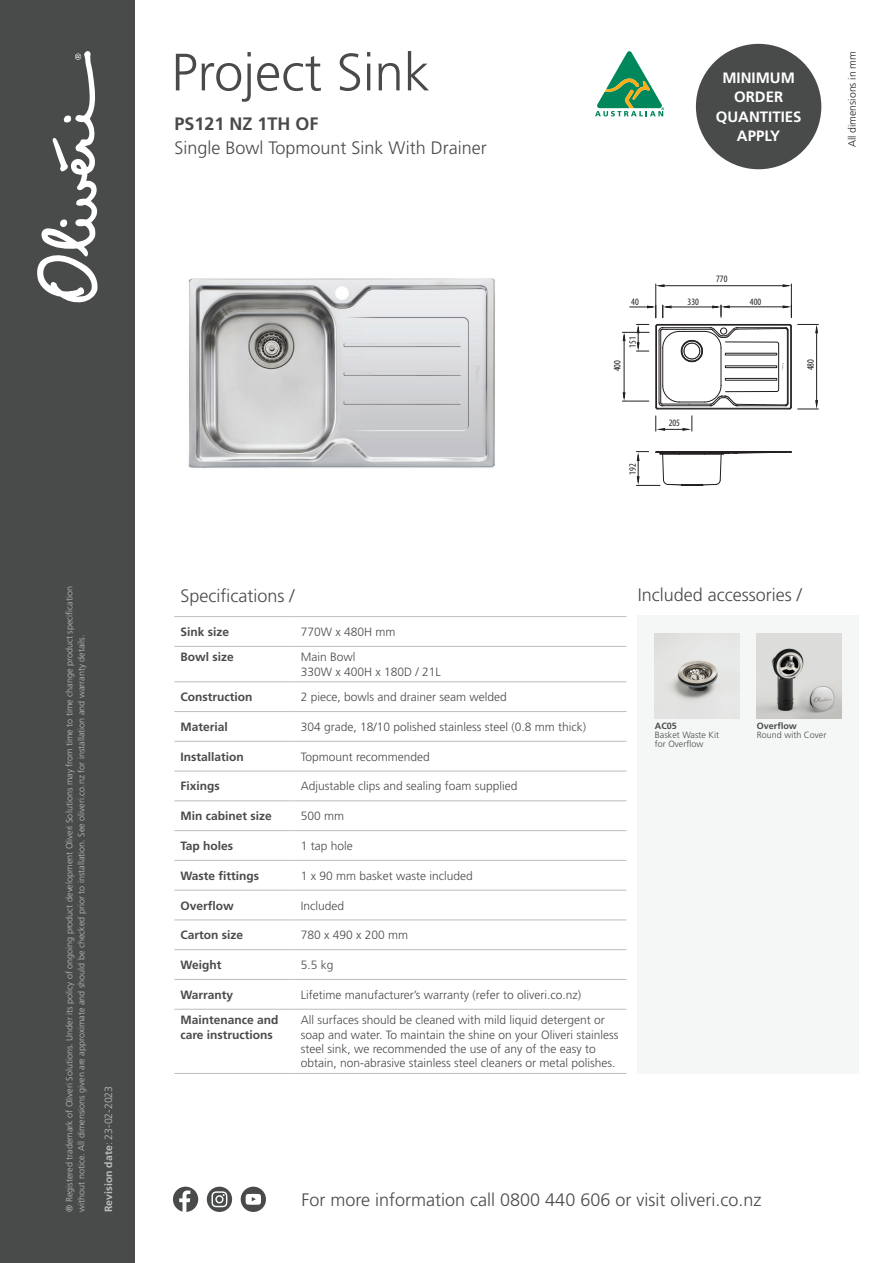
<style>
.page{position:relative;width:893px;height:1263px;background:#fff}
.page>*{position:absolute;margin:0;border:0;box-sizing:border-box;transform-origin:0 0}
.t1{font:300 52.5px "Frutiger LT Std";color:#494a4a}
.t2{font:300 18px "Frutiger LT Std";color:#494a4a}
.t3{font:700 18px "Frutiger LT Std";color:#494a4a}
.t4{font:700 15px/19.5px "Frutiger LT Std";color:#fff;text-align:center}
.t5{font:300 12px/14.4px "Frutiger LT Std";color:#494a4a}
.t6{font:700 12px/14.4px "Frutiger LT Std";color:#494a4a}
.t7{font:700 10.5px "Frutiger LT Std";color:#bcbdc0}
.t8{font:300 10.5px "Frutiger LT Std";color:#231f20}
.t9{font:condensed 9.75px "Myriad Pro";color:#231f20}
.t10{font:300 9px/12px "Frutiger LT Std";color:#bcbdc0}
.t11{font:300 9px/9px "Frutiger LT Std";color:#494a4a}
.t12{font:700 9px "Frutiger LT Std";color:#494a4a}
.s1{font-weight:300}
</style>
<div class="page">
<div style="left:0;top:0;width:135px;height:1263px;background:#494a4a"></div>
<svg style="left:37px;top:51px;width:61px;height:252px"></svg>
<div style="left:207px;top:1187px;width:25px;height:25px;background:#494a4a;border-radius:50%"></div>
<svg style="left:211px;top:1191px;width:16px;height:16px"></svg>
<div style="left:173px;top:1187px;width:25px;height:25px;background:#494a4a;border-radius:50%"></div>
<svg style="left:179px;top:1190px;width:11px;height:22px"></svg>
<div style="left:241px;top:1187px;width:25px;height:25px;background:#494a4a;border-radius:50%"></div>
<svg style="left:246px;top:1194px;width:15px;height:11px"></svg>
<div style="left:696px;top:44px;width:125px;height:125px;background:#494a4a;border-radius:50%"></div>
<svg style="left:595px;top:51px;width:69px;height:66px"></svg>
<div style="left:638px;top:616px;width:221px;height:458px;background:#f5f7f7"></div>
<img style="left:188px;top:278px;width:307px;height:190px">
<hr style="left:174px;top:616px;width:121px;height:1px;background:#bcbdc0">
<hr style="left:295px;top:616px;width:331px;height:1px;background:#bcbdc0">
<hr style="left:174px;top:646px;width:121px;height:1px;background:#bcbdc0">
<hr style="left:295px;top:646px;width:331px;height:1px;background:#bcbdc0">
<hr style="left:174px;top:681px;width:121px;height:1px;background:#bcbdc0">
<hr style="left:295px;top:681px;width:331px;height:1px;background:#bcbdc0">
<hr style="left:174px;top:711px;width:121px;height:1px;background:#bcbdc0">
<hr style="left:295px;top:711px;width:331px;height:1px;background:#bcbdc0">
<hr style="left:174px;top:741px;width:121px;height:1px;background:#bcbdc0">
<hr style="left:295px;top:741px;width:331px;height:1px;background:#bcbdc0">
<hr style="left:174px;top:771px;width:121px;height:1px;background:#bcbdc0">
<hr style="left:295px;top:771px;width:331px;height:1px;background:#bcbdc0">
<hr style="left:174px;top:800px;width:121px;height:1px;background:#bcbdc0">
<hr style="left:295px;top:800px;width:331px;height:1px;background:#bcbdc0">
<hr style="left:174px;top:830px;width:121px;height:1px;background:#bcbdc0">
<hr style="left:295px;top:830px;width:331px;height:1px;background:#bcbdc0">
<hr style="left:174px;top:860px;width:121px;height:1px;background:#bcbdc0">
<hr style="left:295px;top:860px;width:331px;height:1px;background:#bcbdc0">
<hr style="left:174px;top:890px;width:121px;height:1px;background:#bcbdc0">
<hr style="left:295px;top:890px;width:331px;height:1px;background:#bcbdc0">
<hr style="left:174px;top:920px;width:121px;height:1px;background:#bcbdc0">
<hr style="left:295px;top:920px;width:331px;height:1px;background:#bcbdc0">
<hr style="left:174px;top:949px;width:121px;height:1px;background:#bcbdc0">
<hr style="left:295px;top:949px;width:331px;height:1px;background:#bcbdc0">
<hr style="left:174px;top:979px;width:121px;height:1px;background:#bcbdc0">
<hr style="left:295px;top:979px;width:331px;height:1px;background:#bcbdc0">
<hr style="left:174px;top:1009px;width:121px;height:1px;background:#bcbdc0">
<hr style="left:295px;top:1009px;width:331px;height:1px;background:#bcbdc0">
<hr style="left:174px;top:1073px;width:121px;height:1px;background:#bcbdc0">
<hr style="left:295px;top:1073px;width:331px;height:1px;background:#bcbdc0">
<hr style="left:657px;top:409px;width:133px;height:1px;background:#231f20">
<svg style="left:658px;top:284px;width:6px;height:3px"></svg>
<svg style="left:783px;top:284px;width:6px;height:3px"></svg>
<hr style="left:655px;top:284px;width:1px;height:34px;background:#231f20">
<hr style="left:791px;top:284px;width:1px;height:34px;background:#231f20">
<hr style="left:660px;top:285px;width:126px;height:1px;background:#231f20">
<svg style="left:798px;top:324px;width:20px;height:9px"></svg>
<svg style="left:798px;top:400px;width:20px;height:10px"></svg>
<hr style="left:816px;top:329px;width:1px;height:74px;background:#231f20">
<hr style="left:671px;top:307px;width:43px;height:1px;background:#231f20">
<svg style="left:622px;top:392px;width:27px;height:10px"></svg>
<hr style="left:624px;top:337px;width:1px;height:59px;background:#231f20">
<svg style="left:783px;top:305px;width:8px;height:12px"></svg>
<svg style="left:712px;top:305px;width:18px;height:12px"></svg>
<hr style="left:726px;top:307px;width:60px;height:1px;background:#231f20">
<svg style="left:662px;top:305px;width:9px;height:13px"></svg>
<svg style="left:630px;top:305px;width:26px;height:13px"></svg>
<svg style="left:622px;top:324px;width:27px;height:28px"></svg>
<svg style="left:655px;top:416px;width:38px;height:15px"></svg>
<svg style="left:636px;top:451px;width:156px;height:35px"></svg>
<svg style="left:655px;top:324px;width:137px;height:85px"></svg>
<img style="left:655px;top:633px;width:85px;height:85px">
<img style="left:757px;top:633px;width:85px;height:85px">
<p class="t10" style="left:64px;top:1212px;width:627px;rotate:-90deg">® Registered trademark of Oliveri Solutions. Under its policy of ongoing product development Oliveri Solutions may from time to time change product specification without notice. All dimensions given are approximate and should be checked prior to installation. See oliveri.co.nz for installation and warranty details.</p>
<p class="t7" style="left:102px;top:1212px;width:128px;rotate:-90deg">Revision date<span class="s1">: 23-02-2023</span></p>
<h1 class="t1" style="left:171px;top:43px;width:260px">Project Sink</h1>
<h2 class="t3" style="left:174px;top:113px;width:146px">PS121 NZ 1TH OF</h2>
<h2 class="t2" style="left:174px;top:137px;width:314px">Single Bowl Topmount Sink With Drainer</h2>
<p class="t4" style="left:716px;top:68px;width:87px">MINIMUM<br>ORDER<br>QUANTITIES<br>APPLY</p>
<p class="t8" style="left:846px;top:147px;width:98px;rotate:-90deg">All dimensions in mm</p>
<p class="t9" style="left:631px;top:296px;width:9px">40</p>
<p class="t9" style="left:688px;top:296px;width:13px">330</p>
<p class="t9" style="left:627px;top:348px;width:13px;rotate:-90deg">151</p>
<p class="t9" style="left:716px;top:273px;width:13px">770</p>
<p class="t9" style="left:750px;top:296px;width:13px">400</p>
<p class="t9" style="left:611px;top:371px;width:13px;rotate:-90deg">400</p>
<p class="t9" style="left:805px;top:370px;width:13px;rotate:-90deg">480</p>
<p class="t9" style="left:627px;top:475px;width:13px;rotate:-90deg">192</p>
<p class="t9" style="left:669px;top:417px;width:13px">205</p>
<h2 class="t2" style="left:180px;top:586px;width:116px">Specifications /</h2>
<h2 class="t2" style="left:638px;top:585px;width:166px">Included accessories /</h2>
<p class="t6" style="left:180px;top:625px;width:50px">Sink size</p>
<p class="t5" style="left:301px;top:625px;width:96px">770W x 480H mm</p>
<p class="t6" style="left:180px;top:650px;width:55px">Bowl size</p>
<p class="t5" style="left:301px;top:650px;width:142px">Main Bowl<br>330W x 400H x 180D / 21L</p>
<p class="t6" style="left:180px;top:690px;width:73px">Construction</p>
<p class="t5" style="left:301px;top:690px;width:208px">2 piece, bowls and drainer seam welded</p>
<p class="t6" style="left:180px;top:720px;width:49px">Material</p>
<p class="t5" style="left:301px;top:720px;width:287px">304 grade, 18/10 polished stainless steel (0.8 mm thick)</p>
<p class="t6" style="left:180px;top:749px;width:65px">Installation</p>
<p class="t5" style="left:301px;top:749px;width:131px">Topmount recommended</p>
<p class="t6" style="left:180px;top:779px;width:41px">Fixings</p>
<p class="t5" style="left:301px;top:779px;width:218px">Adjustable clips and sealing foam supplied</p>
<p class="t6" style="left:180px;top:809px;width:93px">Min cabinet size</p>
<p class="t5" style="left:301px;top:809px;width:45px">500 mm</p>
<p class="t6" style="left:180px;top:839px;width:54px">Tap holes</p>
<p class="t5" style="left:301px;top:839px;width:54px">1 tap hole</p>
<p class="t6" style="left:180px;top:868px;width:80px">Waste fittings</p>
<p class="t5" style="left:301px;top:868px;width:174px">1 x 90 mm basket waste included</p>
<p class="t6" style="left:180px;top:898px;width:55px">Overflow</p>
<p class="t5" style="left:301px;top:898px;width:45px">Included</p>
<p class="t6" style="left:180px;top:928px;width:64px">Carton size</p>
<p class="t5" style="left:301px;top:928px;width:109px">780 x 490 x 200 mm</p>
<p class="t6" style="left:180px;top:958px;width:43px">Weight</p>
<p class="t5" style="left:301px;top:958px;width:34px">5.5 kg</p>
<p class="t6" style="left:180px;top:987px;width:54px">Warranty</p>
<p class="t5" style="left:301px;top:988px;width:282px">Lifetime manufacturer’s warranty (refer to oliveri.co.nz)</p>
<p class="t6" style="left:180px;top:1013px;width:100px">Maintenance and care instructions</p>
<p class="t5" style="left:301px;top:1013px;width:319px">All surfaces should be cleaned with mild liquid detergent or soap and water. To maintain the shine on your Oliveri stainless steel sink, we recommended the use of any of the easy to obtain, non-abrasive stainless steel cleaners or metal polishes.</p>
<p class="t12" style="left:757px;top:721px;width:42px">Overflow</p>
<p class="t11" style="left:757px;top:731px;width:71px">Round with Cover</p>
<p class="t12" style="left:655px;top:721px;width:24px">AC05</p>
<p class="t11" style="left:655px;top:731px;width:66px">Basket Waste Kit for Overflow</p>
<h2 class="t2" style="left:302px;top:1190px;width:461px">For more information call 0800 440 606 or visit oliveri.co.nz</h2>
</div>
